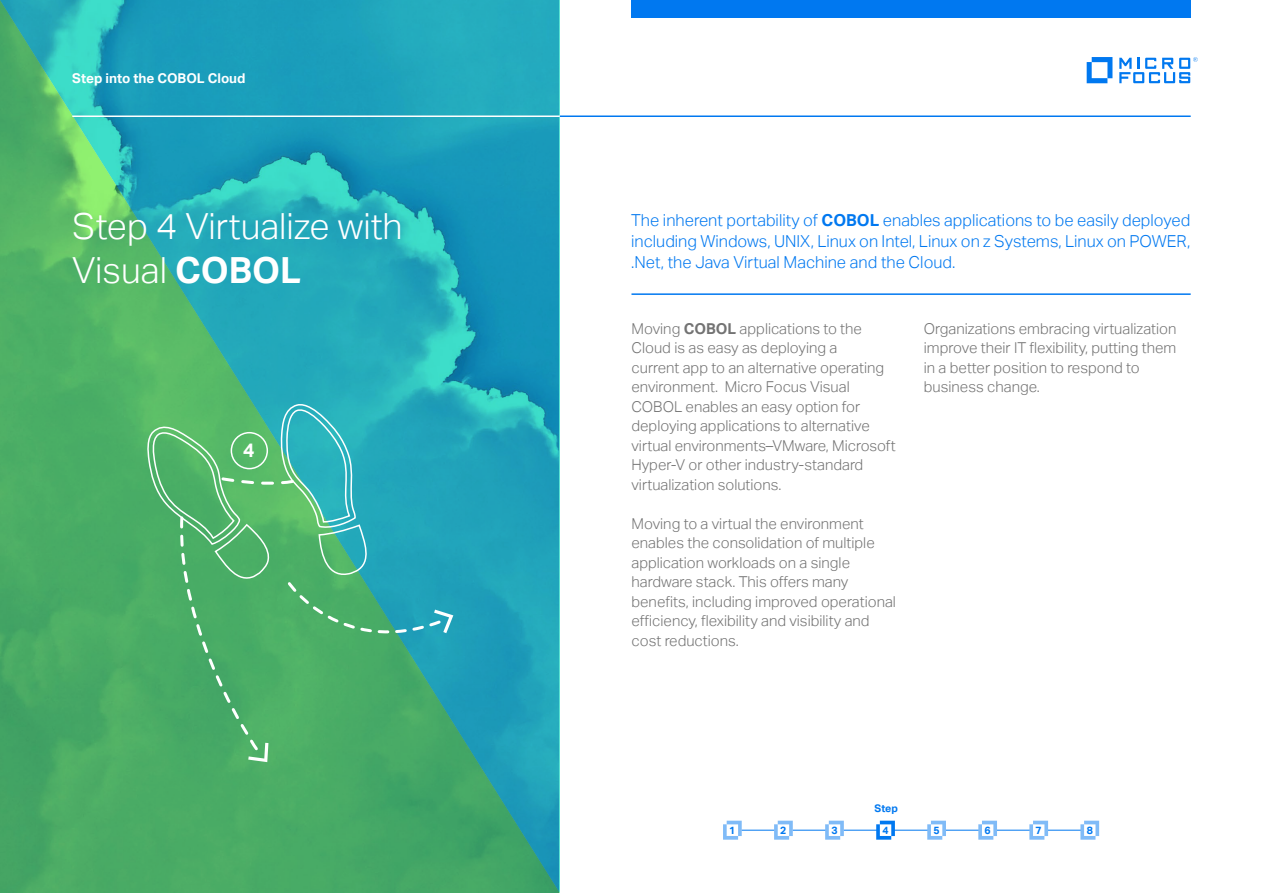
<style>
.page{position:relative;width:1263px;height:893px;background:#fff}
.page>*{position:absolute;margin:0;border:0;box-sizing:border-box;transform-origin:0 0}
.t1{font:300 36px/43.2px "Aktiv Grotesk";color:#fff}
.t2{font:700 19.5px "Aktiv Grotesk";color:#fff}
.t3{font:300 16.5px/21px "Aktiv Grotesk";color:#0078f0;text-align:justify}
.t4{font:300 15px/19.5px "Aktiv Grotesk";color:#737373}
.t5{font:700 13.5px "Aktiv Grotesk";color:#fff}
.t6{font:700 10.5px "Aktiv Grotesk";color:#0078f0}
.s1{font-weight:700}
</style>
<div class="page">
<hr style="left:631px;top:293px;width:560px;height:2px;background:#0078f0">
<svg style="left:0;top:0;width:560px;height:893px;background:#33a895"></svg>
<svg style="left:146px;top:401px;width:307px;height:361px;background:#46af82"></svg>
<svg style="left:1087px;top:57px;width:25px;height:26px"></svg>
<svg style="left:1119px;top:57px;width:79px;height:26px"></svg>
<div style="left:631px;top:0;width:560px;height:17px;background:#0078f0"></div>
<hr style="left:72px;top:115px;width:494px;height:2px;background:#fff">
<hr style="left:560px;top:115px;width:631px;height:2px;background:#0078f0">
<hr style="left:792px;top:830px;width:35px;height:1px;background:#0078f0">
<hr style="left:945px;top:830px;width:35px;height:1px;background:#0078f0">
<hr style="left:996px;top:830px;width:35px;height:1px;background:#0078f0">
<hr style="left:1047px;top:830px;width:35px;height:1px;background:#0078f0">
<svg style="left:774px;top:821px;width:19px;height:19px"></svg>
<svg style="left:1029px;top:821px;width:19px;height:19px"></svg>
<svg style="left:1080px;top:821px;width:19px;height:19px"></svg>
<svg style="left:723px;top:821px;width:19px;height:19px"></svg>
<hr style="left:742px;top:830px;width:32px;height:1px;background:#0078f0">
<hr style="left:843px;top:830px;width:35px;height:1px;background:#0078f0">
<hr style="left:894px;top:830px;width:34px;height:1px;background:#0078f0">
<svg style="left:825px;top:821px;width:19px;height:19px"></svg>
<svg style="left:876px;top:821px;width:19px;height:19px"></svg>
<svg style="left:927px;top:821px;width:19px;height:19px"></svg>
<svg style="left:978px;top:821px;width:19px;height:19px"></svg>
<p class="t5" style="left:72px;top:70px;width:175px">Step into the COBOL Cloud</p>
<h1 class="t1" style="left:72px;top:205px;width:332px">Step 4 Virtualize with<br>Visual <span class="s1">COBOL</span></h1>
<h2 class="t2" style="left:243px;top:439px;width:13px">4</h2>
<p class="t3" style="left:631px;top:210px;width:561px">The inherent portability of <span class="s1">COBOL</span> enables applications to be easily deployed including Windows, UNIX, Linux on Intel, Linux on z Systems, Linux on POWER, .Net, the Java Virtual Machine and the Cloud.</p>
<p class="t4" style="left:631px;top:319px;width:266px">Moving <span class="s1">COBOL</span> applications to the Cloud is as easy as deploying a<br>current app to an alternative operating environment. Micro Focus Visual COBOL enables an easy option for deploying applications to alternative virtual environments–VMware, Microsoft Hyper-V or other industry-standard virtualization solutions.</p>
<p class="t4" style="left:631px;top:514px;width:266px">Moving to a virtual the environment enables the consolidation of multiple application workloads on a single hardware stack. This offers many benefits, including improved operational efficiency, flexibility and visibility and cost reductions.</p>
<p class="t4" style="left:924px;top:319px;width:254px">Organizations embracing virtualization improve their IT flexibility, putting them in a better position to respond to business change.</p>
<p class="t6" style="left:874px;top:802px;width:25px">Step</p>
<p class="t6" style="left:729px;top:824px;width:8px">1</p>
<p class="t6" style="left:780px;top:824px;width:8px">2</p>
<p class="t6" style="left:831px;top:824px;width:8px">3</p>
<p class="t6" style="left:882px;top:824px;width:8px">4</p>
<p class="t6" style="left:933px;top:824px;width:8px">5</p>
<p class="t6" style="left:984px;top:824px;width:8px">6</p>
<p class="t6" style="left:1035px;top:824px;width:8px">7</p>
<p class="t6" style="left:1087px;top:824px;width:8px">8</p>
</div>
